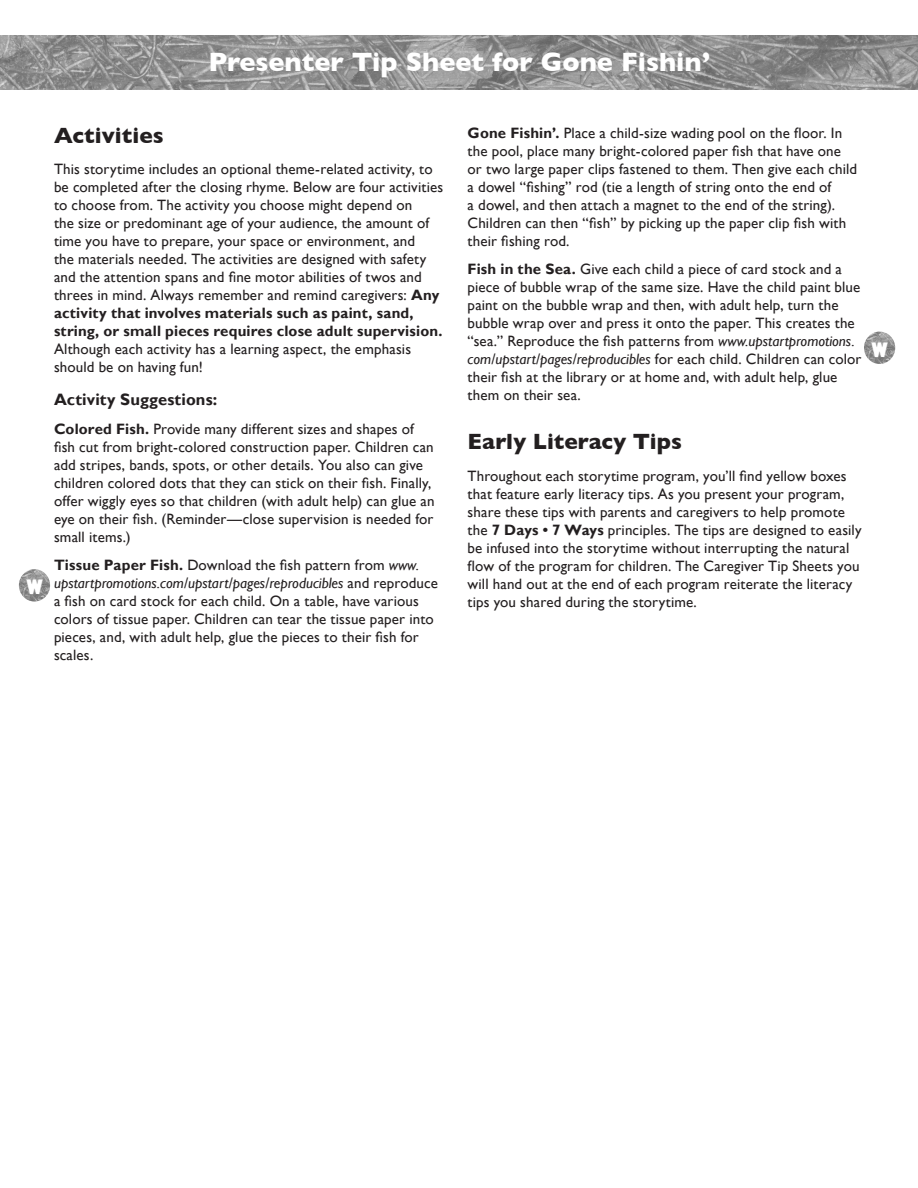
<style>
.page{position:relative;width:918px;height:1188px;background:#fff}
.page>*{position:absolute;margin:0;border:0;box-sizing:border-box;transform-origin:0 0}
.t1{font:700 27px "Gill Sans";color:#fff}
.Large_Header{font:700 22.5px "Gill Sans";color:#231f20}
.ToC_Subhead{font:800 condensed 19.5px "Gill Sans Std";color:#fff}
.Song_Title{font:700 16.5px "Gill Sans";letter-spacing:.01em;color:#231f20}
.Song_Body{font:15px/18px "Gill Sans";letter-spacing:.01em;color:#231f20}
.s1{font-weight:700}
.s2{font-style:italic}
</style>
<div class="page">
<img style="left:0;top:36px;width:918px;height:54px">
<img style="left:19px;top:569px;width:31px;height:33px">
<img style="left:864px;top:332px;width:31px;height:32px">
<p class="t1" style="left:208px;top:46px;width:503px">Presenter Tip Sheet for Gone Fishin’</p>
<p class="ToC_Subhead" style="left:26px;top:575px;width:18px">W</p>
<p class="Large_Header" style="left:54px;top:122px;width:111px">Activities</p>
<p class="Song_Body" style="left:54px;top:161px;width:391px">This storytime includes an optional theme-related activity, to be completed after the closing rhyme. Below are four activities to choose from. The activity you choose might depend on<br>the size or predominant age of your audience, the amount of time you have to prepare, your space or environment, and<br>the materials needed. The activities are designed with safety and the attention spans and fine motor abilities of twos and threes in mind. Always remember and remind caregivers: <span class="s1">Any activity that involves materials such as paint, sand, string, or small pieces requires close adult supervision.<br></span>Although each activity has a learning aspect, the emphasis should be on having fun!</p>
<p class="Song_Title" style="left:54px;top:390px;width:165px">Activity Suggestions:</p>
<p class="Song_Body" style="left:54px;top:420px;width:382px"><span class="s1">Colored Fish.</span> Provide many different sizes and shapes of fish cut from bright-colored construction paper. Children can add stripes, bands, spots, or other details. You also can give children colored dots that they can stick on their fish. Finally, offer wiggly eyes so that children (with adult help) can glue an eye on their fish. (Reminder—close supervision is needed for small items.)</p>
<p class="Song_Body" style="left:54px;top:557px;width:385px"><span class="s1">Tissue Paper Fish.</span> Download the fish pattern from <span class="s2">www. upstartpromotions.com/upstart/pages/reproducibles</span> and reproduce a fish on card stock for each child. On a table, have various colors of tissue paper. Children can tear the tissue paper into pieces, and, with adult help, glue the pieces to their fish for scales.</p>
<p class="Song_Body" style="left:468px;top:124px;width:391px"><span class="s1">Gone Fishin’.</span> Place a child-size wading pool on the floor. In the pool, place many bright-colored paper fish that have one or two large paper clips fastened to them. Then give each child a dowel “fishing” rod (tie a length of string onto the end of<br>a dowel, and then attach a magnet to the end of the string).<br>Children can then “fish” by picking up the paper clip fish with their fishing rod.</p>
<p class="Song_Body" style="left:468px;top:261px;width:395px"><span class="s1">Fish in the Sea.</span> Give each child a piece of card stock and a piece of bubble wrap of the same size. Have the child paint blue paint on the bubble wrap and then, with adult help, turn the bubble wrap over and press it onto the paper. This creates the “sea.” Reproduce the fish patterns from <span class="s2">www.upstartpromotions. com/upstart/pages/reproducibles</span> for each child. Children can color their fish at the library or at home and, with adult help, glue them on their sea.</p>
<p class="Large_Header" style="left:468px;top:428px;width:216px">Early Literacy Tips</p>
<p class="Song_Body" style="left:468px;top:467px;width:396px">Throughout each storytime program, you’ll find yellow boxes that feature early literacy tips. As you present your program, share these tips with parents and caregivers to help promote the <span class="s1">7 Days • 7 Ways</span> principles. The tips are designed to easily be infused into the storytime without interrupting the natural flow of the program for children. The Caregiver Tip Sheets you will hand out at the end of each program reiterate the literacy tips you shared during the storytime.</p>
<p class="ToC_Subhead" style="left:872px;top:337px;width:18px">W</p>
</div>
